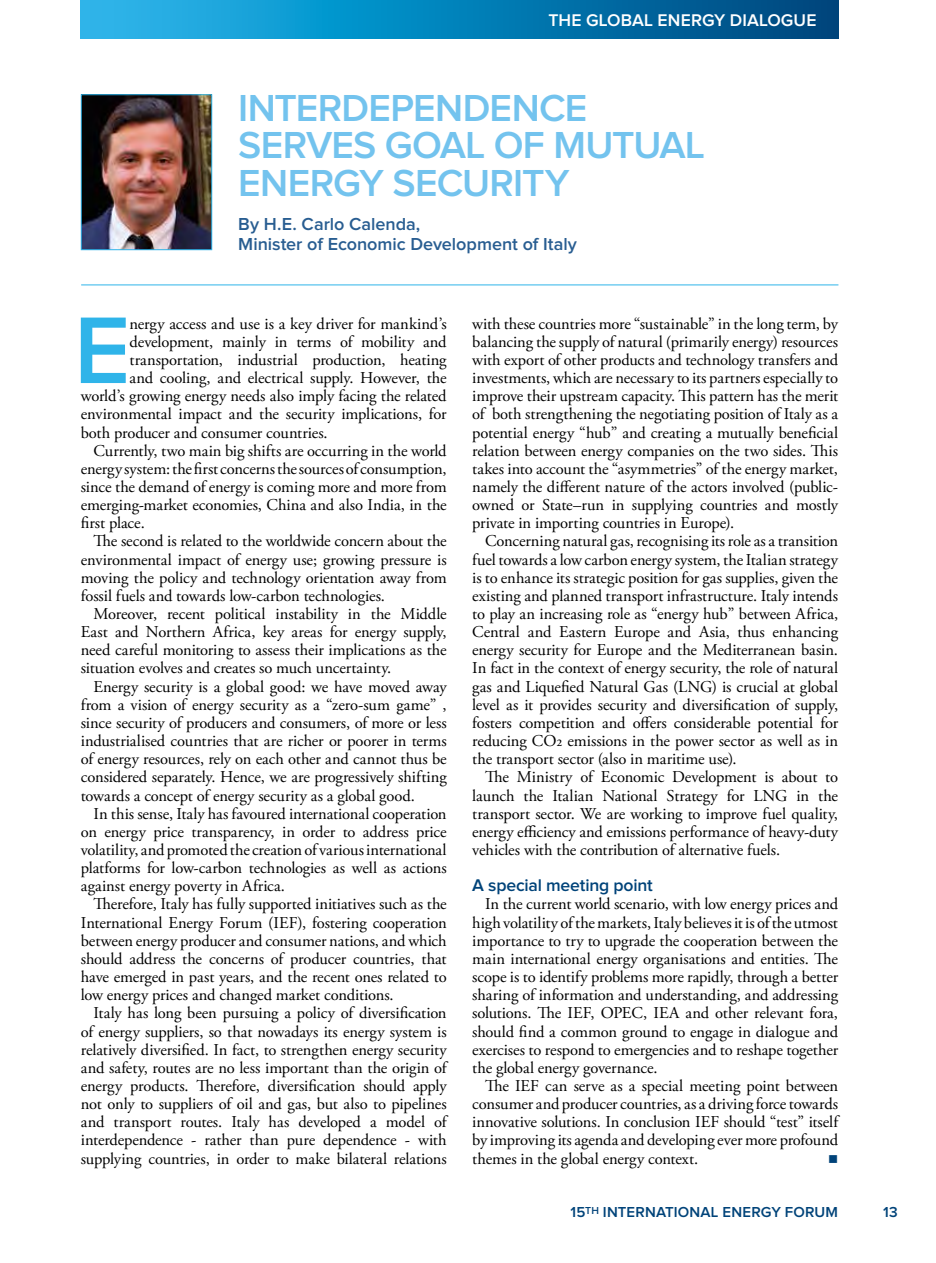
<style>
.page{position:relative;width:936px;height:1263px;background:#fff}
.page>*{position:absolute;margin:0;border:0;box-sizing:border-box;transform-origin:0 0}
.t1{font:600 98.1px "Proxima Nova";color:#2fb4e9}
.t2{font:600 39px/37.5px "Proxima Nova";letter-spacing:-.02em;color:#73c3ee}
.t3{font:600 18px/19.5px "Proxima Nova";color:#285d91}
.t4{font:600 17.55px "Proxima Nova";letter-spacing:.005em;color:#fff}
.t5{font:600 17.55px "Proxima Nova";letter-spacing:-.01em;color:#004379}
.t6{font:16.5px/18.1px "Adobe Garamond Pro";letter-spacing:-.005em;color:#000;text-align:justify}
.t7{font:600 15px "Proxima Nova";letter-spacing:.01em;color:#004379}
.t8{font:13.5px "Wingdings";color:#004379}
</style>
<div class="page">
<svg style="left:81px;top:0;width:757px;height:38px;background:#0980b7"></svg>
<img style="left:83px;top:97px;width:127px;height:151px">
<div style="left:81px;top:95px;width:131px;height:155px;border:1px solid #2fb4e9"></div>
<hr style="left:81px;top:285px;width:757px;height:1px;background:#2fb4e9">
<p class="t4" style="left:548px;top:10px;width:269px">THE GLOBAL ENERGY DIALOGUE</p>
<h2 class="t2" style="left:238px;top:90px;width:468px">INTERDEPENDENCE<br>SERVES GOAL OF MUTUAL<br>ENERGY SECURITY</h2>
<p class="t3" style="left:238px;top:215px;width:340px">By H.E. Carlo Calenda,<br>Minister of Economic Development of Italy</p>
<h1 class="t1" style="left:74px;top:295px;width:58px">E</h1>
<p class="t6" style="left:129px;top:315px;width:319px">nergy access and use is a key driver for mankind’s</p>
<p class="t6" style="left:129px;top:333px;width:318px">development, mainly in terms of mobility and</p>
<p class="t6" style="left:129px;top:351px;width:318px">transportation, industrial production, heating</p>
<p class="t6" style="left:129px;top:369px;width:318px">and cooling, and electrical supply. However, the</p>
<p class="t6" style="left:81px;top:387px;width:367px">world’s growing energy needs also imply facing the related</p>
<p class="t6" style="left:81px;top:406px;width:367px">environmental impact and the security implications, for</p>
<p class="t6" style="left:81px;top:424px;width:248px">both producer and consumer countries.</p>
<p class="t6" style="left:94px;top:442px;width:354px">Currently, two main big shifts are occurring in the world</p>
<p class="t6" style="left:81px;top:460px;width:367px">energy system: the first concerns the sources of consumption,</p>
<p class="t6" style="left:81px;top:478px;width:367px">since the demand of energy is coming more and more from</p>
<p class="t6" style="left:81px;top:496px;width:367px">emerging-market economies, China and also India, in the</p>
<p class="t6" style="left:81px;top:514px;width:65px">first place.</p>
<p class="t6" style="left:94px;top:533px;width:354px">The second is related to the worldwide concern about the</p>
<p class="t6" style="left:81px;top:551px;width:367px">environmental impact of energy use; growing pressure is</p>
<p class="t6" style="left:81px;top:569px;width:367px">moving the policy and technology orientation away from</p>
<p class="t6" style="left:81px;top:587px;width:306px">fossil fuels and towards low-carbon technologies.</p>
<p class="t6" style="left:94px;top:605px;width:354px">Moreover, recent political instability in the Middle</p>
<p class="t6" style="left:81px;top:623px;width:367px">East and Northern Africa, key areas for energy supply,</p>
<p class="t6" style="left:81px;top:642px;width:367px">need careful monitoring to assess their implications as the</p>
<p class="t6" style="left:81px;top:660px;width:312px">situation evolves and creates so much uncertainty.</p>
<p class="t6" style="left:94px;top:678px;width:354px">Energy security is a global good: we have moved away</p>
<p class="t6" style="left:81px;top:696px;width:367px">from a vision of energy security as a “zero-sum game” ,</p>
<p class="t6" style="left:81px;top:714px;width:367px">since security of producers and consumers, of more or less</p>
<p class="t6" style="left:81px;top:732px;width:367px">industrialised countries that are richer or poorer in terms</p>
<p class="t6" style="left:81px;top:750px;width:367px">of energy resources, rely on each other and cannot thus be</p>
<p class="t6" style="left:81px;top:769px;width:367px">considered separately. Hence, we are progressively shifting</p>
<p class="t6" style="left:81px;top:787px;width:335px">towards a concept of energy security as a global good.</p>
<p class="t6" style="left:94px;top:805px;width:354px">In this sense, Italy has favoured international cooperation</p>
<p class="t6" style="left:81px;top:823px;width:367px">on energy price transparency, in order to address price</p>
<p class="t6" style="left:81px;top:841px;width:367px">volatility, and promoted the creation of various international</p>
<p class="t6" style="left:81px;top:859px;width:367px">platforms for low-carbon technologies as well as actions</p>
<p class="t6" style="left:81px;top:877px;width:205px">against energy poverty in Africa.</p>
<p class="t6" style="left:94px;top:896px;width:354px">Therefore, Italy has fully supported initiatives such as the</p>
<p class="t6" style="left:81px;top:914px;width:367px">International Energy Forum (IEF), fostering cooperation</p>
<p class="t6" style="left:81px;top:932px;width:367px">between energy producer and consumer nations, and which</p>
<p class="t6" style="left:81px;top:950px;width:367px">should address the concerns of producer countries, that</p>
<p class="t6" style="left:81px;top:968px;width:367px">have emerged in past years, and the recent ones related to</p>
<p class="t6" style="left:81px;top:986px;width:314px">low energy prices and changed market conditions.</p>
<p class="t6" style="left:94px;top:1005px;width:354px">Italy has long been pursuing a policy of diversification</p>
<p class="t6" style="left:81px;top:1023px;width:367px">of energy suppliers, so that nowadays its energy system is</p>
<p class="t6" style="left:81px;top:1041px;width:367px">relatively diversified. In fact, to strengthen energy security</p>
<p class="t6" style="left:81px;top:1059px;width:367px">and safety, routes are no less important than the origin of</p>
<p class="t6" style="left:81px;top:1077px;width:367px">energy products. Therefore, diversification should apply</p>
<p class="t6" style="left:81px;top:1095px;width:367px">not only to suppliers of oil and gas, but also to pipelines</p>
<p class="t6" style="left:81px;top:1113px;width:367px">and transport routes. Italy has developed a model of</p>
<p class="t6" style="left:81px;top:1132px;width:367px">interdependence - rather than pure dependence - with</p>
<p class="t6" style="left:81px;top:1150px;width:367px">supplying countries, in order to make bilateral relations</p>
<p class="t6" style="left:472px;top:315px;width:367px">with these countries more “sustainable” in the long term, by balancing the supply of natural (primarily energy) resources with export of other products and technology transfers and investments, which are necessary to its partners especially to improve their upstream capacity. This pattern has the merit of both strengthening the negotiating position of Italy as a potential energy “hub” and creating a mutually beneficial relation between energy companies on the two sides. This takes into account the “asymmetries” of the energy market, namely the different nature of the actors involved (public&shy;owned or State–run in supplying countries and mostly private in importing countries in Europe).</p>
<p class="t6" style="left:472px;top:533px;width:367px;text-indent:13px">Concerning natural gas, recognising its role as a transition fuel towards a low carbon energy system, the Italian strategy is to enhance its strategic position for gas supplies, given the existing and planned transport infrastructure. Italy intends to play an increasing role as “energy hub” between Africa, Central and Eastern Europe and Asia, thus enhancing energy security for Europe and the Mediterranean basin.<br>In fact in the context of energy security, the role of natural gas and Liquefied Natural Gas (LNG) is crucial at global level as it provides security and diversification of supply, fosters competition and offers considerable potential for reducing CO2 emissions in the power sector as well as in the transport sector (also in maritime use).</p>
<p class="t6" style="left:472px;top:769px;width:367px;text-indent:13px">The Ministry of Economic Development is about to launch the Italian National Strategy for LNG in the transport sector. We are working to improve fuel quality, energy efficiency and emissions performance of heavy-duty vehicles with the contribution of alternative fuels.</p>
<p class="t5" style="left:472px;top:875px;width:182px">A special meeting point</p>
<p class="t6" style="left:472px;top:896px;width:367px;text-indent:13px">In the current world scenario, with low energy prices and high volatility of the markets, Italy believes it is of the utmost importance to try to upgrade the cooperation between the main international energy organisations and entities. The scope is to identify problems more rapidly, through a better sharing of information and understanding, and addressing solutions. The IEF, OPEC, IEA and other relevant fora, should find a common ground to engage in dialogue and exercises to respond to emergencies and to reshape together the global energy governance.</p>
<p class="t6" style="left:472px;top:1077px;width:367px;text-indent:13px">The IEF can serve as a special meeting point between consumer and producer countries, as a driving force towards innovative solutions. In conclusion IEF should “test” itself by improving its agenda and developing ever more profound themes in the global energy context.</p>
<p class="t8" style="left:828px;top:1151px;width:12px">■</p>
<p class="t7" style="left:570px;top:1203px;width:269px">15<sup>TH</sup> INTERNATIONAL ENERGY FORUM</p>
<p class="t7" style="left:883px;top:1203px;width:16px">13</p>
</div>
